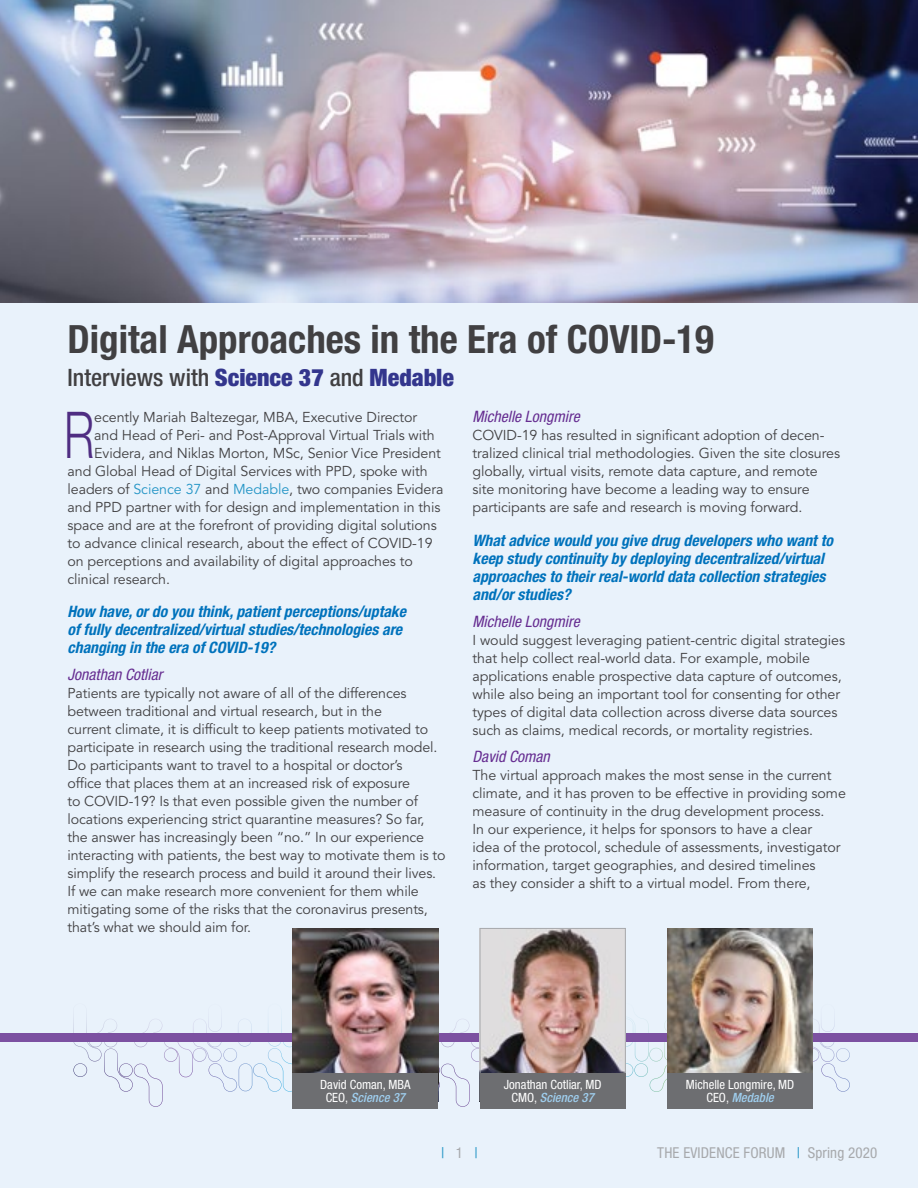
<style>
.page{position:relative;width:918px;height:1188px;background:#e9f2fb}
.page>*{position:absolute;margin:0;border:0;box-sizing:border-box;transform-origin:0 0}
.t1{font:300 64.65px "Helvetica Neue LT Std";color:#4f2d82;scale:.7 1}
.t2{font:700 condensed 39px "Helvetica Neue LT Std";color:#414042}
.t3{font:500 condensed 24px "Helvetica Neue LT Std";color:#414042}
.t4{font:italic 700 condensed 15.75px/18px "Helvetica Neue LT Std";color:#0072bc}
.t5{font:italic condensed 15.75px "Helvetica Neue LT Std";color:#662d91}
.t6{font:condensed 15px "Helvetica Neue LT Std";letter-spacing:.01em;color:#a7a9ac}
.t7{font:condensed 15px "Helvetica Neue LT Std";color:#2495c6}
.t8{font:14.25px/18px "Avenir LT Std";letter-spacing:-.005em;color:#414042}
.t9{font:condensed 12.75px/13.5px "Helvetica Neue LT Std";color:#fff;text-align:center}
.s1{font-weight:900;color:#33368d}
.s2{color:#2495c6}
.s3{font-weight:500;font-style:italic;color:#9fceee}
.s4{color:#a7a9ac}
</style>
<div class="page">
<div style="left:0;top:1033px;width:918px;height:9px;background:#7c51a1"></div>
<img style="left:0;top:0;width:918px;height:302px">
<img style="left:292px;top:928px;width:146px;height:145px">
<div style="left:292px;top:1073px;width:146px;height:36px;background:#6d6e71"></div>
<img style="left:482px;top:930px;width:142px;height:143px">
<div style="left:480px;top:928px;width:146px;height:173px;border:1px solid #a7a9ac"></div>
<div style="left:480px;top:1073px;width:146px;height:36px;background:#6d6e71"></div>
<img style="left:667px;top:928px;width:146px;height:145px">
<div style="left:667px;top:1073px;width:146px;height:36px;background:#6d6e71"></div>
<h2 class="t2" style="left:68px;top:316px;width:648px">Digital Approaches in the Era of COVID-19</h2>
<h3 class="t3" style="left:68px;top:363px;width:388px">Interviews with <span class="s1">Science 37</span> and <span class="s1">Medable</span></h3>
<h1 class="t1" style="left:64px;top:395px;width:45px">R</h1>
<p class="t8" style="left:94px;top:408px;width:324px">ecently Mariah Baltezegar, MBA, Executive Director</p>
<p class="t8" style="left:94px;top:426px;width:342px">and Head of Peri- and Post-Approval Virtual Trials with</p>
<p class="t8" style="left:94px;top:444px;width:348px">Evidera, and Niklas Morton, MSc, Senior Vice President</p>
<p class="t8" style="left:68px;top:462px;width:362px">and Global Head of Digital Services with PPD, spoke with</p>
<p class="t8" style="left:68px;top:480px;width:377px">leaders of <span class="s2">Science 37</span> and <span class="s2">Medable</span>, two companies Evidera</p>
<p class="t8" style="left:68px;top:498px;width:374px">and PPD partner with for design and implementation in this</p>
<p class="t8" style="left:68px;top:516px;width:371px">space and are at the forefront of providing digital solutions</p>
<p class="t8" style="left:68px;top:534px;width:367px">to advance clinical research, about the effect of COVID-19</p>
<p class="t8" style="left:68px;top:552px;width:347px">on perceptions and availability of digital approaches to</p>
<p class="t8" style="left:68px;top:570px;width:104px">clinical research.</p>
<p class="t4" style="left:68px;top:603px;width:340px">How have, or do you think, patient perceptions/uptake of fully decentralized/virtual studies/technologies are changing in the era of COVID-19?</p>
<p class="t5" style="left:68px;top:666px;width:96px">Jonathan Cotliar</p>
<p class="t8" style="left:68px;top:685px;width:380px">Patients are typically not aware of all of the differences between traditional and virtual research, but in the<br>current climate, it is difficult to keep patients motivated to participate in research using the traditional research model.<br>Do participants want to travel to a hospital or doctor’s<br>office that places them at an increased risk of exposure<br>to COVID-19? Is that even possible given the number of locations experiencing strict quarantine measures? So far, the answer has increasingly been “no.” In our experience interacting with patients, the best way to motivate them is to simplify the research process and build it around their lives.<br>If we can make research more convenient for them while mitigating some of the risks that the coronavirus presents, that’s what we should aim for.</p>
<p class="t5" style="left:472px;top:408px;width:109px">Michelle Longmire</p>
<p class="t8" style="left:472px;top:427px;width:369px">COVID-19 has resulted in significant adoption of decen&shy;tralized clinical trial methodologies. Given the site closures globally, virtual visits, remote data capture, and remote site monitoring have become a leading way to ensure participants are safe and research is moving forward.</p>
<p class="t4" style="left:472px;top:532px;width:362px">What advice would you give drug developers who want to keep study continuity by deploying decentralized/virtual approaches to their real-world data collection strategies and/or studies?</p>
<p class="t5" style="left:472px;top:612px;width:109px">Michelle Longmire</p>
<p class="t8" style="left:472px;top:631px;width:374px">I would suggest leveraging patient-centric digital strategies that help collect real-world data. For example, mobile applications enable prospective data capture of outcomes, while also being an important tool for consenting for other types of digital data collection across diverse data sources such as claims, medical records, or mortality registries.</p>
<p class="t5" style="left:472px;top:747px;width:79px">David Coman</p>
<p class="t8" style="left:472px;top:766px;width:375px">The virtual approach makes the most sense in the current climate, and it has proven to be effective in providing some measure of continuity in the drug development process.<br>In our experience, it helps for sponsors to have a clear<br>idea of the protocol, schedule of assessments, investigator information, target geographies, and desired timelines<br>as they consider a shift to a virtual model. From there,</p>
<p class="t9" style="left:320px;top:1077px;width:92px">David Coman, MBA<br>CEO, <span class="s3">Science 37</span></p>
<p class="t9" style="left:504px;top:1077px;width:99px">Jonathan Cotliar, MD<br>CMO, <span class="s3">Science 37</span></p>
<p class="t9" style="left:686px;top:1077px;width:110px">Michelle Longmire, MD<br>CEO, <span class="s3">Medable</span></p>
<p class="t7" style="left:441px;top:1144px;width:38px">| <span class="s4">1</span> |</p>
<p class="t6" style="left:657px;top:1144px;width:222px">THE EVIDENCE FORUM <span class="s2">|</span> Spring 2020</p>
</div>
